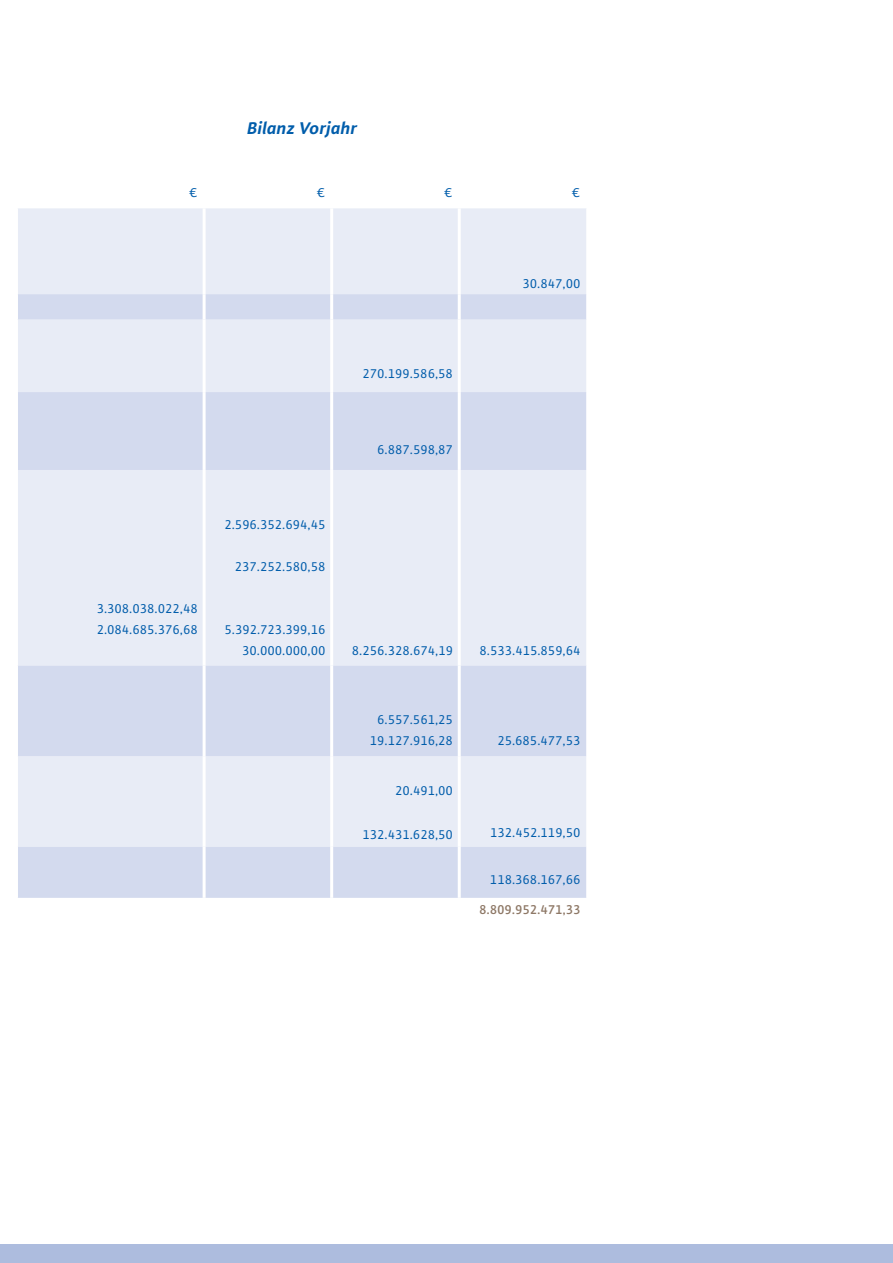
<style>
.page{position:relative;width:893px;height:1263px;background:#fff}
.page>*{position:absolute;margin:0;border:0;box-sizing:border-box;transform-origin:0 0}
.t1{font:italic 700 18px "Plus Sans";letter-spacing:.005em;color:#015dab}
.t2{font:13.5px/21px "Plus Sans Normal SC";letter-spacing:.005em;color:#015dab}
.t3{font:13.5px "Plus Sans Medium SC";letter-spacing:.005em;color:#8e7866}
.t4{font:13.5px "Plus Sans Normal";color:#015dab}
</style>
<div class="page">
<div style="left:0;top:1245px;width:893px;height:18px;background:#adbcde"></div>
<div style="left:18px;top:208px;width:568px;height:86px;background:#e8ecf6"></div>
<svg style="left:18px;top:294px;width:568px;height:604px;fill:#e8ecf6"></svg>
<hr style="left:203px;top:208px;width:3px;height:86px;background:#fff">
<hr style="left:330px;top:208px;width:3px;height:86px;background:#fff">
<hr style="left:458px;top:208px;width:3px;height:86px;background:#fff">
<hr style="left:203px;top:294px;width:3px;height:26px;background:#fff">
<hr style="left:330px;top:294px;width:3px;height:26px;background:#fff">
<hr style="left:458px;top:294px;width:3px;height:26px;background:#fff">
<hr style="left:203px;top:320px;width:3px;height:72px;background:#fff">
<hr style="left:330px;top:320px;width:3px;height:72px;background:#fff">
<hr style="left:458px;top:320px;width:3px;height:72px;background:#fff">
<hr style="left:203px;top:392px;width:3px;height:78px;background:#fff">
<hr style="left:330px;top:392px;width:3px;height:78px;background:#fff">
<hr style="left:458px;top:392px;width:3px;height:78px;background:#fff">
<hr style="left:203px;top:470px;width:3px;height:196px;background:#fff">
<hr style="left:330px;top:470px;width:3px;height:196px;background:#fff">
<hr style="left:458px;top:470px;width:3px;height:196px;background:#fff">
<hr style="left:203px;top:666px;width:3px;height:90px;background:#fff">
<hr style="left:330px;top:666px;width:3px;height:90px;background:#fff">
<hr style="left:458px;top:666px;width:3px;height:90px;background:#fff">
<hr style="left:203px;top:756px;width:3px;height:91px;background:#fff">
<hr style="left:330px;top:756px;width:3px;height:91px;background:#fff">
<hr style="left:458px;top:756px;width:3px;height:91px;background:#fff">
<hr style="left:203px;top:847px;width:3px;height:51px;background:#fff">
<hr style="left:330px;top:847px;width:3px;height:51px;background:#fff">
<hr style="left:458px;top:847px;width:3px;height:51px;background:#fff">
<h1 class="t1" style="left:248px;top:116px;width:111px">Bilanz Vorjahr</h1>
<p class="t4" style="left:189px;top:184px;width:11px">€</p>
<p class="t4" style="left:316px;top:184px;width:11px">€</p>
<p class="t4" style="left:444px;top:184px;width:11px">€</p>
<p class="t4" style="left:571px;top:184px;width:11px">€</p>
<p class="t2" style="left:523px;top:273px;width:59px">30.847,00</p>
<p class="t2" style="left:97px;top:597px;width:103px">3.308.038.022,48<br>2.084.685.376,68</p>
<p class="t2" style="left:225px;top:513px;width:102px">2.596.352.694,45</p>
<p class="t2" style="left:235px;top:555px;width:92px">237.252.580,58</p>
<p class="t2" style="left:225px;top:618px;width:102px;text-align:right">5.392.723.399,16<br>30.000.000,00</p>
<p class="t2" style="left:363px;top:363px;width:92px">270.199.586,58</p>
<p class="t2" style="left:377px;top:438px;width:77px">6.887.598,87</p>
<p class="t2" style="left:352px;top:639px;width:103px">8.256.328.674,19</p>
<p class="t2" style="left:480px;top:639px;width:103px">8.533.415.859,64</p>
<p class="t2" style="left:370px;top:709px;width:85px;text-align:center">6.557.561,25<br>19.127.916,28</p>
<p class="t2" style="left:498px;top:730px;width:85px">25.685.477,53</p>
<p class="t2" style="left:395px;top:780px;width:59px">20.491,00</p>
<p class="t2" style="left:363px;top:823px;width:92px">132.431.628,50</p>
<p class="t2" style="left:490px;top:822px;width:92px">132.452.119,50</p>
<p class="t2" style="left:490px;top:869px;width:92px">118.368.167,66</p>
<p class="t3" style="left:479px;top:901px;width:103px">8.809.952.471,33</p>
</div>
